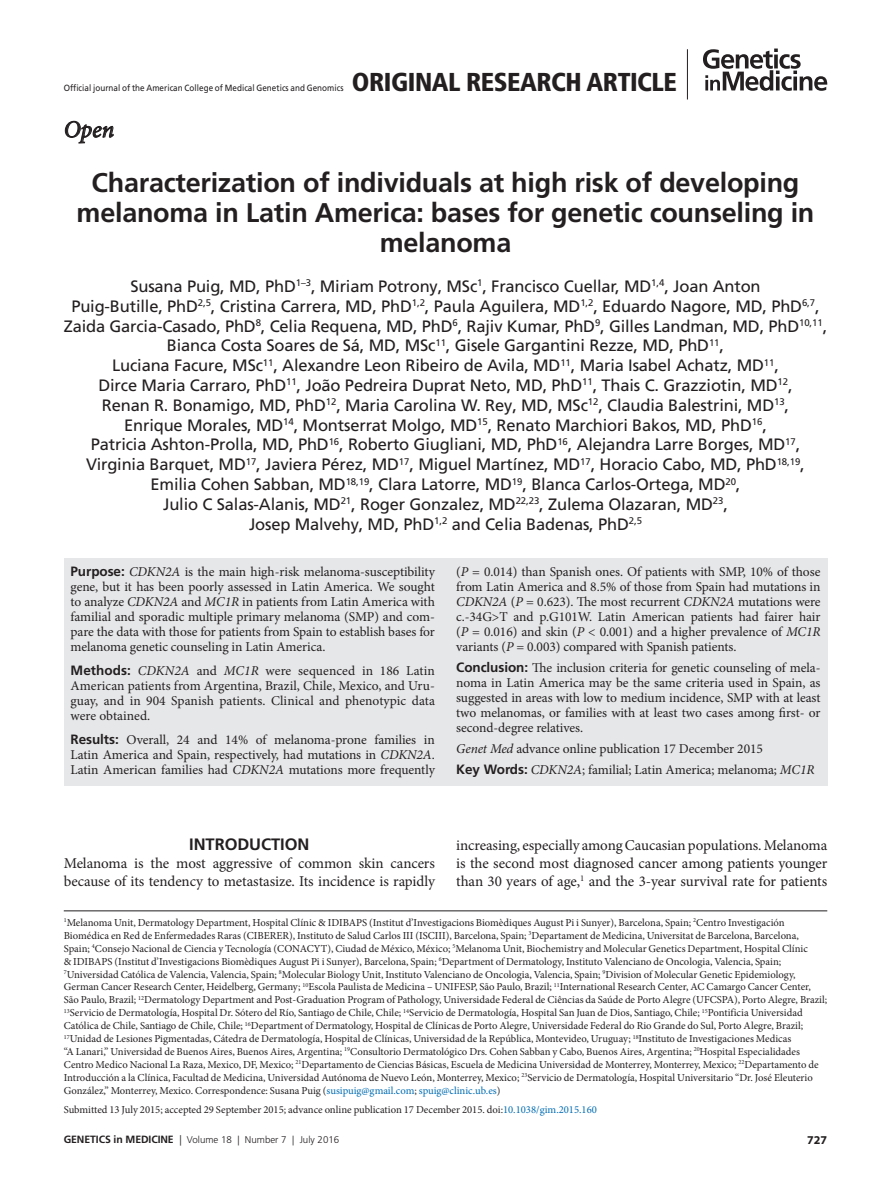
<style>
.page{position:relative;width:893px;height:1187px;background:#fff}
.page>*{position:absolute;margin:0;border:0;box-sizing:border-box;transform-origin:0 0}
.t1{font:700 27px/30px "Frutiger LT Pro";letter-spacing:-.01em;color:#231f20;text-align:center}
.t2{font:900 condensed 25.8px "Frutiger LT Pro";letter-spacing:-.02em;color:#231f20}
.t3{font:italic 23.7px "Minion Pro";color:#231f20}
.t4{font:16.5px/19.8px "Frutiger LT Pro";letter-spacing:-.01em;color:#231f20;text-align:center}
.t5{font:700 16.5px "Frutiger LT Pro";letter-spacing:-.005em;color:#231f20}
.t6{font:15px/18px "Minion Pro";letter-spacing:-.01em;color:#231f20}
.t7{font:13.5px/15px "Minion Pro";letter-spacing:-.005em;color:#231f20;text-align:justify}
.t8{font:700 12px "Myriad Pro";color:#231f20}
.t9{font:10.65px/12.9px "Minion Pro";color:#231f20}
.t10{font:700 10.5px "Frutiger LT Pro";letter-spacing:-.01em;color:#231f20}
.t11{font:300 9.75px "Frutiger LT Pro";color:#231f20}
.t12{font:9px "Frutiger LT Pro";letter-spacing:.005em;color:#231f20;scale:.9 1}
.s1{font-family:"Frutiger LT Pro";font-weight:700}
.s2{font-style:italic}
.s3{color:#006cb3}
.s4{font-weight:700;font-size:10.5px}
.s5{font-size:10.5px}
</style>
<div class="page">
<hr style="left:687px;top:49px;width:1px;height:50px;background:#231f20">
<svg style="left:703px;top:49px;width:124px;height:42px"></svg>
<div style="left:64px;top:558px;width:763px;height:228px;background:#e6e7e9"></div>
<hr style="left:64px;top:910px;width:763px;height:1px;background:#231f20">
<svg style="left:65px;top:120px;width:49px;height:24px"></svg>
<p class="t12" style="left:64px;top:82px;width:312px">Official journal of the American College of Medical Genetics and Genomics</p>
<h2 class="t2" style="left:352px;top:66px;width:326px">ORIGINAL RESEARCH ARTICLE</h2>
<h3 class="t3" style="left:64px;top:113px;width:52px">Open</h3>
<h1 class="t1" style="left:77px;top:167px;width:739px">Characterization of individuals at high risk of developing melanoma in Latin America: bases for genetic counseling in melanoma</h1>
<p class="t4" style="left:64px;top:276px;width:765px">Susana Puig, MD, PhD<sup>1–3</sup>, Miriam Potrony, MSc<sup>1</sup>, Francisco Cuellar, MD<sup>1,4</sup>, Joan Anton<br>Puig-Butille, PhD<sup>2,5</sup>, Cristina Carrera, MD, PhD<sup>1,2</sup>, Paula Aguilera, MD<sup>1,2</sup>, Eduardo Nagore, MD, PhD<sup>6,7</sup>, Zaida Garcia-Casado, PhD<sup>8</sup>, Celia Requena, MD, PhD<sup>6</sup>, Rajiv Kumar, PhD<sup>9</sup>, Gilles Landman, MD, PhD<sup>10,11</sup>, Bianca Costa Soares de Sá, MD, MSc<sup>11</sup>, Gisele Gargantini Rezze, MD, PhD<sup>11</sup>,<br>Luciana Facure, MSc<sup>11</sup>, Alexandre Leon Ribeiro de Avila, MD<sup>11</sup>, Maria Isabel Achatz, MD<sup>11</sup>,<br>Dirce Maria Carraro, PhD<sup>11</sup>, João Pedreira Duprat Neto, MD, PhD<sup>11</sup>, Thais C. Grazziotin, MD<sup>12</sup>,<br>Renan R. Bonamigo, MD, PhD<sup>12</sup>, Maria Carolina W. Rey, MD, MSc<sup>12</sup>, Claudia Balestrini, MD<sup>13</sup>,<br>Enrique Morales, MD<sup>14</sup>, Montserrat Molgo, MD<sup>15</sup>, Renato Marchiori Bakos, MD, PhD<sup>16</sup>,<br>Patricia Ashton-Prolla, MD, PhD<sup>16</sup>, Roberto Giugliani, MD, PhD<sup>16</sup>, Alejandra Larre Borges, MD<sup>17</sup>, Virginia Barquet, MD<sup>17</sup>, Javiera Pérez, MD<sup>17</sup>, Miguel Martínez, MD<sup>17</sup>, Horacio Cabo, MD, PhD<sup>18,19</sup>, Emilia Cohen Sabban, MD<sup>18,19</sup>, Clara Latorre, MD<sup>19</sup>, Blanca Carlos-Ortega, MD<sup>20</sup>,<br>Julio C Salas-Alanis, MD<sup>21</sup>, Roger Gonzalez, MD<sup>22,23</sup>, Zulema Olazaran, MD<sup>23</sup>,<br>Josep Malvehy, MD, PhD<sup>1,2</sup> and Celia Badenas, PhD<sup>2,5</sup></p>
<p class="t7" style="left:71px;top:564px;width:366px"><span class="s1">Purpose:</span> <span class="s2">CDKN2A</span> is the main high-risk melanoma-susceptibility gene, but it has been poorly assessed in Latin America. We sought to analyze <span class="s2">CDKN2A</span> and <span class="s2">MC1R</span> in patients from Latin America with familial and sporadic multiple primary melanoma (SMP) and com&shy;pare the data with those for patients from Spain to establish bases for melanoma genetic counseling in Latin America.</p>
<p class="t7" style="left:71px;top:663px;width:366px"><span class="s1">Methods:</span> <span class="s2">CDKN2A</span> and <span class="s2">MC1R</span> were sequenced in 186 Latin American patients from Argentina, Brazil, Chile, Mexico, and Uru&shy;guay, and in 904 Spanish patients. Clinical and phenotypic data were obtained.</p>
<p class="t7" style="left:71px;top:732px;width:366px"><span class="s1">Results:</span> Overall, 24 and 14% of melanoma-prone families in Latin America and Spain, respectively, had mutations in <span class="s2">CDKN2A</span>.<br>Latin American families had <span class="s2">CDKN2A</span> mutations more frequently</p>
<p class="t7" style="left:456px;top:564px;width:366px">(<span class="s2">P</span> = 0.014) than Spanish ones. Of patients with SMP, 10% of those from Latin America and 8.5% of those from Spain had mutations in <span class="s2">CDKN2A</span> (<span class="s2">P</span> = 0.623). The most recurrent <span class="s2">CDKN2A</span> mutations were c.-34G&gt;T and p.G101W. Latin American patients had fairer hair (<span class="s2">P</span> = 0.016) and skin (<span class="s2">P</span> &lt; 0.001) and a higher prevalence of <span class="s2">MC1R </span>variants (<span class="s2">P</span> = 0.003) compared with Spanish patients.</p>
<p class="t7" style="left:456px;top:660px;width:366px"><span class="s1">Conclusion:</span> The inclusion criteria for genetic counseling of mela&shy;noma in Latin America may be the same criteria used in Spain, as suggested in areas with low to medium incidence, SMP with at least two melanomas, or families with at least two cases among first- or second-degree relatives.</p>
<p class="t7" style="left:456px;top:738px;width:360px;line-height:21.1px"><span class="s2">Genet Med</span> advance online publication 17 December 2015<br><span class="s1">Key Words:</span> <span class="s2">CDKN2A</span>; familial; Latin America; melanoma; <span class="s2">MC1R</span></p>
<h3 class="t5" style="left:189px;top:834px;width:122px">INTRODUCTION</h3>
<h3 class="t6" style="left:64px;top:854px;width:373px">Melanoma is the most aggressive of common skin cancers because of its tendency to metastasize. Its incidence is rapidly</h3>
<h3 class="t6" style="left:456px;top:836px;width:373px;text-align:justify">increasing, especially among Caucasian populations. Melanoma is the second most diagnosed cancer among patients younger than 30 years of age,<sup>1</sup> and the 3-year survival rate for patients</h3>
<p class="t9" style="left:64px;top:916px;width:765px"><sup>1</sup>Melanoma Unit, Dermatology Department, Hospital Clínic &amp; IDIBAPS (Institut d’Investigacions Biomèdiques August Pi i Sunyer), Barcelona, Spain; <sup>2</sup>Centro Investigación Biomédica en Red de Enfermedades Raras (CIBERER), Instituto de Salud Carlos III (ISCIII), Barcelona, Spain; <sup>3</sup>Departament de Medicina, Universitat de Barcelona, Barcelona, Spain; <sup>4</sup>Consejo Nacional de Ciencia y Tecnología (CONACYT), Ciudad de México, México; <sup>5</sup>Melanoma Unit, Biochemistry and Molecular Genetics Department, Hospital Clínic<br>&amp; IDIBAPS (Institut d’Investigacions Biomèdiques August Pi i Sunyer), Barcelona, Spain; <sup>6</sup>Department of Dermatology, Instituto Valenciano de Oncologia, Valencia, Spain; <sup>7</sup>Universidad Católica de Valencia, Valencia, Spain; <sup>8</sup>Molecular Biology Unit, Instituto Valenciano de Oncologia, Valencia, Spain; <sup>9</sup>Division of Molecular Genetic Epidemiology, German Cancer Research Center, Heidelberg, Germany; <sup>10</sup>Escola Paulista de Medicina – UNIFESP, São Paulo, Brazil; <sup>11</sup>International Research Center, AC Camargo Cancer Center, São Paulo, Brazil; <sup>12</sup>Dermatology Department and Post-Graduation Program of Pathology, Universidade Federal de Ciências da Saúde de Porto Alegre (UFCSPA), Porto Alegre, Brazil; <sup>13</sup>Servicio de Dermatología, Hospital Dr. Sótero del Río, Santiago de Chile, Chile; <sup>14</sup>Servicio de Dermatología, Hospital San Juan de Dios, Santiago, Chile; <sup>15</sup>Pontificia Universidad Católica de Chile, Santiago de Chile, Chile; <sup>16</sup>Department of Dermatology, Hospital de Clínicas de Porto Alegre, Universidade Federal do Rio Grande do Sul, Porto Alegre, Brazil; <sup>17</sup>Unidad de Lesiones Pigmentadas, Cátedra de Dermatología, Hospital de Clínicas, Universidad de la República, Montevideo, Uruguay; <sup>18</sup>Instituto de Investigaciones Medicas<br>“A Lanari,” Universidad de Buenos Aires, Buenos Aires, Argentina; <sup>19</sup>Consultorio Dermatológico Drs. Cohen Sabban y Cabo, Buenos Aires, Argentina; <sup>20</sup>Hospital Especialidades Centro Medico Nacional La Raza, Mexico, DF, Mexico; <sup>21</sup>Departamento de Ciencias Básicas, Escuela de Medicina Universidad de Monterrey, Monterrey, Mexico; <sup>22</sup>Departamento de Introducción a la Clínica, Facultad de Medicina, Universidad Autónoma de Nuevo León, Monterrey, Mexico; <sup>23</sup>Servicio de Dermatología, Hospital Universitario “Dr. José Eleuterio González,” Monterrey, Mexico. Correspondence: Susana Puig (<span class="s3">susipuig@gmail.com</span>; <span class="s3">spuig@clinic.ub.es</span>)</p>
<p class="t9" style="left:64px;top:1103px;width:535px">Submitted 13 July 2015; accepted 29 September 2015; advance online publication 17 December 2015. doi:<span class="s3">10.1038/gim.2015.160</span></p>
<p class="t10" style="left:64px;top:1133px;width:84px">Genetics in medicin</p>
<p class="t11" style="left:168px;top:1134px;width:173px"><span class="s4">e</span> <span class="s5">|</span> Volume 18 | Number 7 | July 2016</p>
<p class="t8" style="left:807px;top:1132px;width:21px">727</p>
</div>
